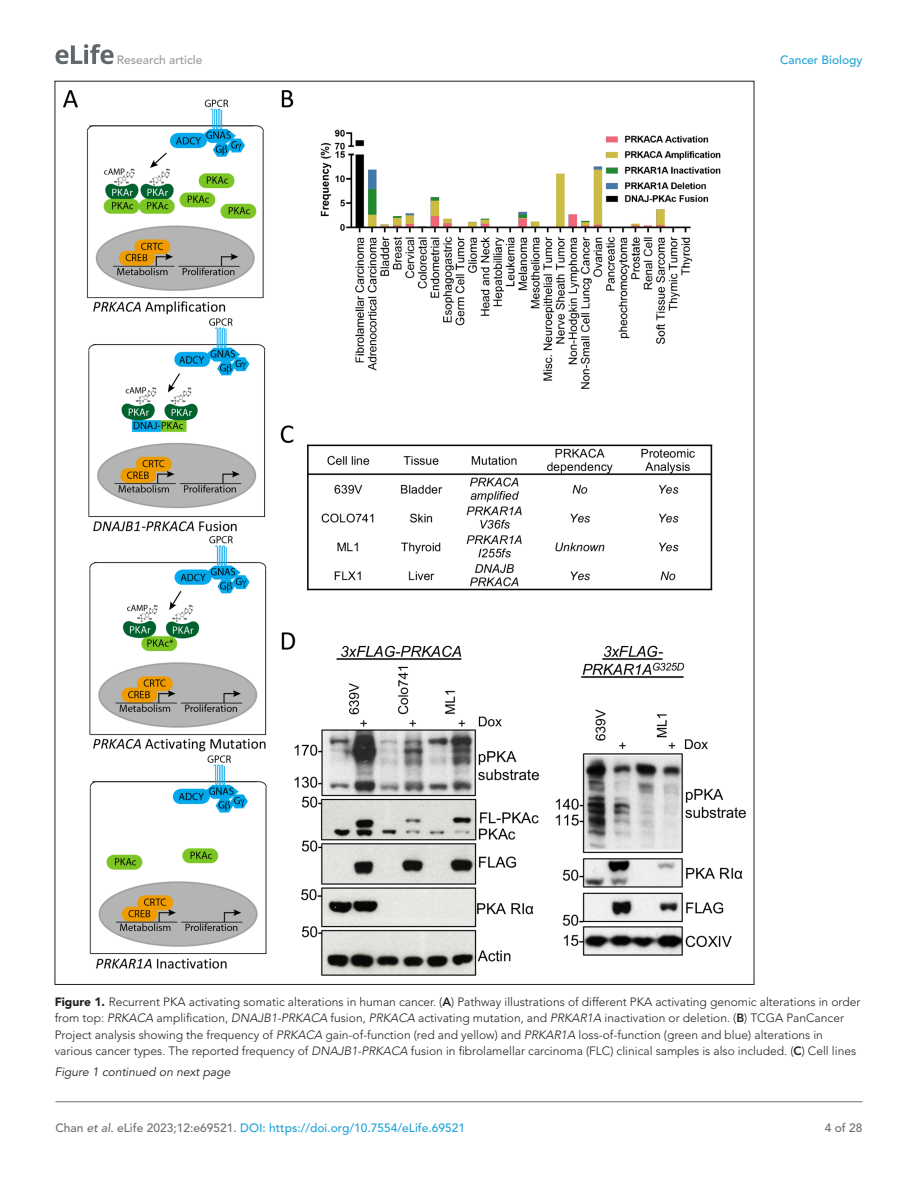
<style>
.page{position:relative;width:918px;height:1188px;background:#fff}
.page>*{position:absolute;margin:0;border:0;box-sizing:border-box;transform-origin:0 0}
.t1{font:300 12px/16.5px "Avenir LT Std";color:#231f20}
.t2{font:500 12px "Avenir LT Std";color:#1ea4d7}
.t3{font:italic 12px "Avenir LT Std";color:#231f20}
.t4{font:500 12px "Avenir LT Std";color:#9a9a9a}
.t5{font:500 12px "Avenir LT Std";color:#6e6e70}
.s1{font-weight:900}
.s2{font-weight:800}
.s3{font-style:italic}
.s4{color:#6e6e70}
.s5{font-style:italic;color:#6e6e70}
</style>
<div class="page">
<svg style="left:56px;top:44px;width:58px;height:20px"></svg>
<hr style="left:56px;top:1101px;width:806px;height:1px;background:#6e6e70">
<img style="left:64px;top:90px;width:681px;height:885px">
<p class="t4" style="left:117px;top:53px;width:87px">Research article</p>
<p class="t2" style="left:780px;top:53px;width:84px">Cancer Biology</p>
<p class="t1" style="left:55px;top:993px;width:807px"><span class="s1">Figure 1.</span> Recurrent PKA activating somatic alterations in human cancer. (<span class="s2">A</span>) Pathway illustrations of different PKA activating genomic alterations in order from top: <span class="s3">PRKACA</span> amplification, <span class="s3">DNAJB1-PRKACA</span> fusion, <span class="s3">PRKACA</span> activating mutation, and <span class="s3">PRKAR1A</span> inactivation or deletion. (<span class="s2">B</span>) TCGA PanCancer Project analysis showing the frequency of <span class="s3">PRKACA</span> gain-of-function (red and yellow) and <span class="s3">PRKAR1A</span> loss-of-function (green and blue) alterations in various cancer types. The reported frequency of <span class="s3">DNAJB1-PRKACA</span> fusion in fibrolamellar carcinoma (FLC) clinical samples is also included. (<span class="s2">C</span>) Cell lines</p>
<p class="t3" style="left:55px;top:1065px;width:177px">Figure 1 continued on next page</p>
<p class="t2" style="left:56px;top:1121px;width:411px"><span class="s4">Chan</span> <span class="s5">et al</span><span class="s4">. eLife 2023;12:e69521.</span> DOI: https://doi.org/10.7554/eLife.69521</p>
<p class="t5" style="left:825px;top:1121px;width:39px">4 of 28</p>
</div>
